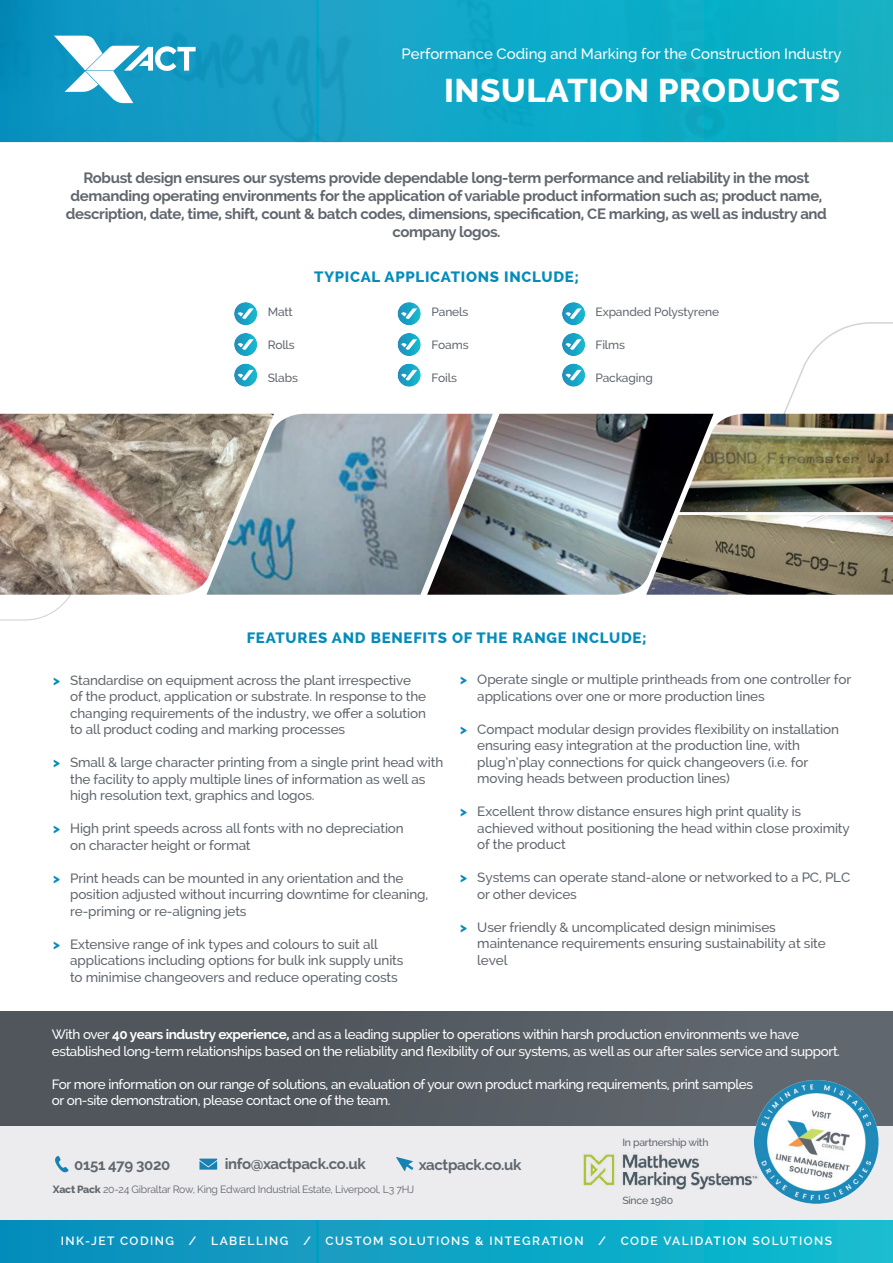
<style>
.page{position:relative;width:893px;height:1263px;background:#fff}
.page>*{position:absolute;margin:0;border:0;box-sizing:border-box;transform-origin:0 0}
.t1{font:800 33px "Raleway";letter-spacing:.02em;color:#fff}
.t2{font:700 15px/18px "Raleway";letter-spacing:-.025em;color:#61676e;text-align:center}
.t3{font:800 15px "Raleway";letter-spacing:.05em;color:#038cbb}
.t4{font:500 15px "Raleway";color:#fff}
.t5{font:500 13.5px/16.5px "Raleway";letter-spacing:-.01em;color:#61676e}
.t6{font:500 13.5px/16.5px "Raleway";letter-spacing:-.03em;color:#fff}
.t7{font:600 12px "Raleway";letter-spacing:.12em;color:#fff}
.t8{font:500 12px "Raleway";letter-spacing:-.01em;color:#61676e}
.t9{font:10.5px "Raleway";letter-spacing:-.025em;color:#61676e}
.t10{font:500 10.5px "Raleway";letter-spacing:-.025em;color:#61676e}
.s1{font-weight:800;color:#038cbb}
.s2{font-weight:700}
.s3{font-weight:800}
</style>
<div class="page">
<div style="left:0;top:1218px;width:893px;height:45px;background:linear-gradient(to right,#0d8cbb,#11bcd0)"></div>
<div style="left:0;top:1124px;width:893px;height:95px;background:#ececee"></div>
<img style="left:583px;top:1150px;width:172px;height:40px">
<svg style="left:55px;top:1156px;width:14px;height:16px"></svg>
<svg style="left:199px;top:1158px;width:18px;height:11px"></svg>
<svg style="left:396px;top:1157px;width:17px;height:14px"></svg>
<img style="left:0;top:0;width:893px;height:142px">
<svg style="left:54px;top:36px;width:142px;height:67px"></svg>
<svg style="left:710px;top:322px;width:183px;height:92px"></svg>
<div style="left:0;top:1011px;width:893px;height:114px;background:linear-gradient(to right,#4b5257,#62686f)"></div>
<img style="left:274px;top:414px;width:153px;height:181px">
<img style="left:427px;top:414px;width:219px;height:181px">
<img style="left:646px;top:414px;width:247px;height:181px">
<img style="left:0;top:414px;width:274px;height:181px">
<img style="left:755px;top:1080px;width:123px;height:124px">
<svg style="left:234px;top:302px;width:23px;height:23px"></svg>
<svg style="left:238px;top:308px;width:16px;height:11px"></svg>
<svg style="left:234px;top:333px;width:23px;height:23px"></svg>
<svg style="left:238px;top:339px;width:16px;height:11px"></svg>
<svg style="left:398px;top:302px;width:23px;height:23px"></svg>
<svg style="left:401px;top:308px;width:16px;height:11px"></svg>
<svg style="left:398px;top:333px;width:23px;height:23px"></svg>
<svg style="left:401px;top:339px;width:16px;height:11px"></svg>
<svg style="left:562px;top:302px;width:23px;height:23px"></svg>
<svg style="left:565px;top:308px;width:17px;height:11px"></svg>
<svg style="left:562px;top:333px;width:23px;height:23px"></svg>
<svg style="left:565px;top:339px;width:17px;height:11px"></svg>
<svg style="left:234px;top:364px;width:23px;height:23px"></svg>
<svg style="left:238px;top:370px;width:16px;height:11px"></svg>
<svg style="left:398px;top:364px;width:23px;height:23px"></svg>
<svg style="left:401px;top:370px;width:16px;height:11px"></svg>
<svg style="left:562px;top:364px;width:23px;height:23px"></svg>
<svg style="left:565px;top:370px;width:17px;height:11px"></svg>
<p class="t4" style="left:401px;top:47px;width:442px">Performance Coding and Marking for the Construction Industry</p>
<h1 class="t1" style="left:444px;top:78px;width:398px">INSULATION PRODUCTS</h1>
<p class="t2" style="left:66px;top:170px;width:763px">Robust design ensures our systems provide dependable long-term performance and reliability in the most demanding operating environments for the application of variable product information such as; product name, description, date, time, shift, count &amp; batch codes, dimensions, specification, CE marking, as well as industry and company logos.</p>
<p class="t8" style="left:268px;top:307px;width:27px">Matt</p>
<p class="t8" style="left:268px;top:340px;width:29px">Rolls</p>
<p class="t8" style="left:268px;top:373px;width:32px">Slabs</p>
<p class="t3" style="left:314px;top:271px;width:266px">TYPICAL APPLICATIONS INCLUDE;</p>
<p class="t8" style="left:432px;top:307px;width:38px">Panels</p>
<p class="t8" style="left:432px;top:340px;width:38px">Foams</p>
<p class="t8" style="left:432px;top:373px;width:27px">Foils</p>
<p class="t8" style="left:595px;top:307px;width:125px">Expanded Polystyrene</p>
<p class="t8" style="left:595px;top:340px;width:31px">Films</p>
<p class="t8" style="left:595px;top:373px;width:59px">Packaging</p>
<p class="t3" style="left:247px;top:632px;width:401px">FEATURES AND BENEFITS OF THE RANGE INCLUDE;</p>
<p class="t5" style="left:70px;top:673px;width:357px;text-indent:-17px"><span class="s1">&gt;</span> Standardise on equipment across the plant irrespective of the product, application or substrate. In response to the changing requirements of the industry, we offer a solution to all product coding and marking processes</p>
<p class="t5" style="left:70px;top:755px;width:375px;text-indent:-17px"><span class="s1">&gt;</span> Small &amp; large character printing from a single print head with the facility to apply multiple lines of information as well as high resolution text, graphics and logos.</p>
<p class="t5" style="left:70px;top:821px;width:335px;text-indent:-17px"><span class="s1">&gt;</span> High print speeds across all fonts with no depreciation on character height or format</p>
<p class="t5" style="left:70px;top:871px;width:360px;text-indent:-17px"><span class="s1">&gt;</span> Print heads can be mounted in any orientation and the position adjusted without incurring downtime for cleaning, re-priming or re-aligning jets</p>
<p class="t5" style="left:70px;top:937px;width:335px;text-indent:-17px"><span class="s1">&gt;</span> Extensive range of ink types and colours to suit all applications including options for bulk ink supply units to minimise changeovers and reduce operating costs</p>
<p class="t5" style="left:477px;top:672px;width:375px;text-indent:-17px"><span class="s1">&gt;</span> Operate single or multiple printheads from one controller for applications over one or more production lines</p>
<p class="t5" style="left:477px;top:721px;width:363px;text-indent:-17px"><span class="s1">&gt;</span> Compact modular design provides flexibility on installation ensuring easy integration at the production line, with plug’n’play connections for quick changeovers (i.e. for moving heads between production lines)</p>
<p class="t5" style="left:477px;top:804px;width:374px;text-indent:-17px"><span class="s1">&gt;</span> Excellent throw distance ensures high print quality is achieved without positioning the head within close proximity of the product</p>
<p class="t5" style="left:477px;top:870px;width:375px;text-indent:-17px"><span class="s1">&gt;</span> Systems can operate stand-alone or networked to a PC, PLC or other devices</p>
<p class="t5" style="left:477px;top:920px;width:350px;text-indent:-17px"><span class="s1">&gt;</span> User friendly &amp; uncomplicated design minimises maintenance requirements ensuring sustainability at site level</p>
<p class="t6" style="left:52px;top:1027px;width:790px">With over <span class="s2">40 years industry experience,</span> and as a leading supplier to operations within harsh production environments we have established long-term relationships based on the reliability and flexibility of our systems, as well as our after sales service and support.</p>
<p class="t6" style="left:52px;top:1077px;width:703px">For more information on our range of solutions, an evaluation of your own product marking requirements, print samples or on-site demonstration, please contact one of the team.</p>
<p class="t2" style="left:74px;top:1157px;width:98px">0151 479 3020</p>
<p class="t2" style="left:225px;top:1156px;width:142px">info@xactpack.co.uk</p>
<p class="t2" style="left:419px;top:1157px;width:104px">xactpack.co.uk</p>
<p class="t9" style="left:53px;top:1185px;width:363px"><span class="s3">Xact Pack</span> 20-24 Gibraltar Row, King Edward Industrial Estate, Liverpool, L3 7HJ</p>
<p class="t10" style="left:622px;top:1138px;width:88px">In partnership with</p>
<p class="t10" style="left:622px;top:1196px;width:52px">Since 1980</p>
<p class="t7" style="left:61px;top:1233px;width:773px">INK-JET CODING / LABELLING / CUSTOM SOLUTIONS &amp; INTEGRATION / CODE VALIDATION SOLUTIONS</p>
</div>
